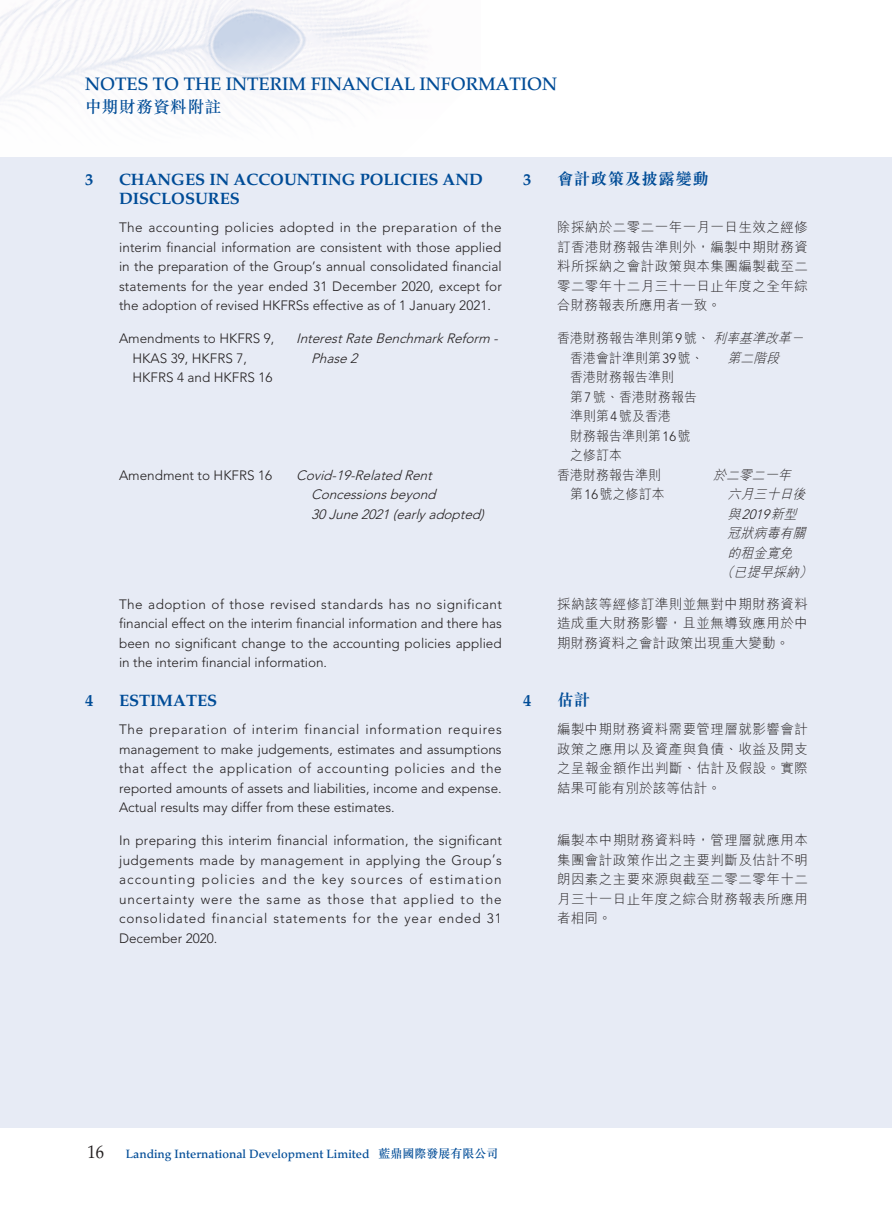
<style>
.page{position:relative;width:893px;height:1212px;background:#fff}
.page>*{position:absolute;margin:0;border:0;box-sizing:border-box;transform-origin:0 0}
.t1{font:500 18px "Palatino LT Std";color:#004c97}
._3__標題{font:700 16.5px/19.5px "Palatino LT Std";color:#004c97}
._8__標題---C{font:700 16.5px "M Sung HK";letter-spacing:.025em;color:#004c97}
.t2{font:500 16.5px "M Sung HK";letter-spacing:.035em;color:#004c97}
._8__標題---C-2{font:700 16.5px "Palatino LT Std";color:#004c97}
._1__內文{font:300 13.5px/19.5px "Avenir LT Std";color:#231f20;text-align:justify}
._6__內文---C{font:300 13.5px/19.5px "M Hei HK";letter-spacing:.035em;color:#231f20;text-align:justify}
._1__內文-2{font:italic 300 13.5px "Avenir LT Std";color:#231f20}
._6__內文---C-2{font:300 13.5px "M Hei HK";letter-spacing:.015em;color:#231f20;scale:.95 1}
._6__內文---C-3{font:italic 300 13.5px "M Hei HK";color:#231f20;scale:.95 1}
._6__內文---C-4{font:300 13.5px "M Hei HK";letter-spacing:.035em;color:#231f20;scale:.95 1}
._6__內文---C-5{font:italic 300 13.5px "Avenir LT Std";color:#231f20;scale:.95 1}
.t3{font:500 12px "Palatino LT Std";color:#004c97}
.s1{font-family:"Avenir LT Std"}
.s2{font-style:italic}
.s3{font-family:"M Hei HK"}
.s4{font-weight:400;font-size:18.15px;color:#231f20}
.s5{font-family:"M Sung HK"}
</style>
<div class="page">
<img style="left:0;top:0;width:423px;height:114px">
<div style="left:0;top:157px;width:892px;height:970px;background:#e7ebf5"></div>
<h1 class="t1" style="left:85px;top:74px;width:474px">NOTES TO THE INTERIM FINANCIAL INFORMATION</h1>
<p class="t2" style="left:85px;top:95px;width:138px">中期財務資料附註</p>
<p class="_3__標題" style="left:85px;top:170px;width:10px">3</p>
<p class="_3__標題" style="left:119px;top:170px;width:365px">CHANGES IN ACCOUNTING POLICIES AND<br>DISCLOSURES</p>
<p class="_1__內文" style="left:119px;top:218px;width:384px">The accounting policies adopted in the preparation of the interim financial information are consistent with those applied in the preparation of the Group’s annual consolidated financial statements for the year ended 31 December 2020, except for the adoption of revised HKFRSs effective as of 1 January 2021.</p>
<p class="_1__內文" style="left:119px;top:329px;width:157px">Amendments to HKFRS 9,</p>
<p class="_1__內文" style="left:133px;top:348px;width:116px">HKAS 39, HKFRS 7,</p>
<p class="_1__內文" style="left:133px;top:368px;width:141px">HKFRS 4 and HKFRS 16</p>
<p class="_1__內文-2" style="left:296px;top:331px;width:207px">InterestRateBenchmarkReform -</p>
<p class="_1__內文-2" style="left:311px;top:350px;width:52px">Phase2</p>
<p class="_1__內文" style="left:119px;top:465px;width:155px">Amendment to HKFRS 16</p>
<p class="_1__內文-2" style="left:296px;top:467px;width:141px">Covid-19-Related Rent</p>
<p class="_1__內文-2" style="left:311px;top:487px;width:130px">Concessionsbeyond</p>
<p class="_1__內文-2" style="left:311px;top:506px;width:178px">30June2021(earlyadopted)</p>
<p class="_1__內文" style="left:119px;top:594px;width:384px">The adoption of those revised standards has no significant financial effect on the interim financial information and there has been no significant change to the accounting policies applied in the interim financial information.</p>
<p class="_3__標題" style="left:85px;top:691px;width:10px">4</p>
<p class="_3__標題" style="left:119px;top:691px;width:100px">ESTIMATES</p>
<p class="_1__內文" style="left:119px;top:720px;width:384px">The preparation of interim financial information requires management to make judgements, estimates and assumptions that affect the application of accounting policies and the reported amounts of assets and liabilities, income and expense.<br>Actual results may differ from these estimates.</p>
<p class="_1__內文" style="left:119px;top:831px;width:384px">In preparing this interim financial information, the significant judgements made by management in applying the Group’s accounting policies and the key sources of estimation uncertainty were the same as those that applied to the consolidated financial statements for the year ended 31<br>December 2020.</p>
<p class="_8__標題---C-2" style="left:523px;top:170px;width:10px">3</p>
<p class="_8__標題---C" style="left:557px;top:170px;width:153px">會計政策及披露變動</p>
<p class="_6__內文---C" style="left:557px;top:217px;width:252px">除採納於二零二一年一月一日生效之經修訂香港財務報告準則外，編製中期財務資料所採納之會計政策與本集團編製截至二零二零年十二月三十一日止年度之全年綜合財務報表所應用者一致。</p>
<p class="_6__內文---C-2" style="left:557px;top:331px;width:265px">香港財務報告準則第<span class="s1">9</span>號、<span class="s2">利率基準改革－</span></p>
<p class="_6__內文---C-2" style="left:570px;top:351px;width:142px">香港會計準則第<span class="s1">39</span>號、</p>
<p class="_6__內文---C-2" style="left:570px;top:370px;width:111px">香港財務報告準則</p>
<p class="_6__內文---C-4" style="left:570px;top:390px;width:135px">第<span class="s1">7</span>號、香港財務報告</p>
<p class="_6__內文---C-4" style="left:570px;top:409px;width:108px">準則第<span class="s1">4</span>號及香港</p>
<p class="_6__內文---C-2" style="left:570px;top:429px;width:128px">財務報告準則第<span class="s1">16</span>號</p>
<p class="_6__內文---C-4" style="left:570px;top:448px;width:56px">之修訂本</p>
<p class="_6__內文---C-3" style="left:727px;top:351px;width:60px">第二階段</p>
<p class="_6__內文---C-2" style="left:557px;top:468px;width:111px">香港財務報告準則</p>
<p class="_6__內文---C-4" style="left:570px;top:487px;width:101px">第<span class="s1">16</span>號之修訂本</p>
<p class="_6__內文---C-3" style="left:713px;top:468px;width:87px">於二零二一年</p>
<p class="_6__內文---C-3" style="left:727px;top:487px;width:87px">六月三十日後</p>
<p class="_6__內文---C-5" style="left:727px;top:506px;width:78px"><span class="s3">與</span>2019<span class="s3">新型</span></p>
<p class="_6__內文---C-3" style="left:727px;top:526px;width:87px">冠狀病毒有關</p>
<p class="_6__內文---C-3" style="left:727px;top:546px;width:73px">的租金寬免</p>
<p class="_6__內文---C-3" style="left:721px;top:565px;width:101px">（已提早採納）</p>
<p class="_6__內文---C" style="left:557px;top:594px;width:252px">採納該等經修訂準則並無對中期財務資料造成重大財務影響，且並無導致應用於中期財務資料之會計政策出現重大變動。</p>
<p class="_8__標題---C-2" style="left:523px;top:691px;width:10px">4</p>
<p class="_8__標題---C" style="left:557px;top:692px;width:35px">估計</p>
<p class="_6__內文---C" style="left:557px;top:719px;width:252px">編製中期財務資料需要管理層就影響會計政策之應用以及資產與負債、收益及開支之呈報金額作出判斷、估計及假設。實際結果可能有別於該等估計。</p>
<p class="_6__內文---C" style="left:557px;top:830px;width:252px">編製本中期財務資料時，管理層就應用本集團會計政策作出之主要判斷及估計不明朗因素之主要來源與截至二零二零年十二月三十一日止年度之綜合財務報表所應用者相同。</p>
<p class="t3" style="left:88px;top:1146px;width:412px"><span class="s4">16</span> Landing International Development Limited <span class="s5">藍鼎國際發展有限公司</span></p>
</div>
